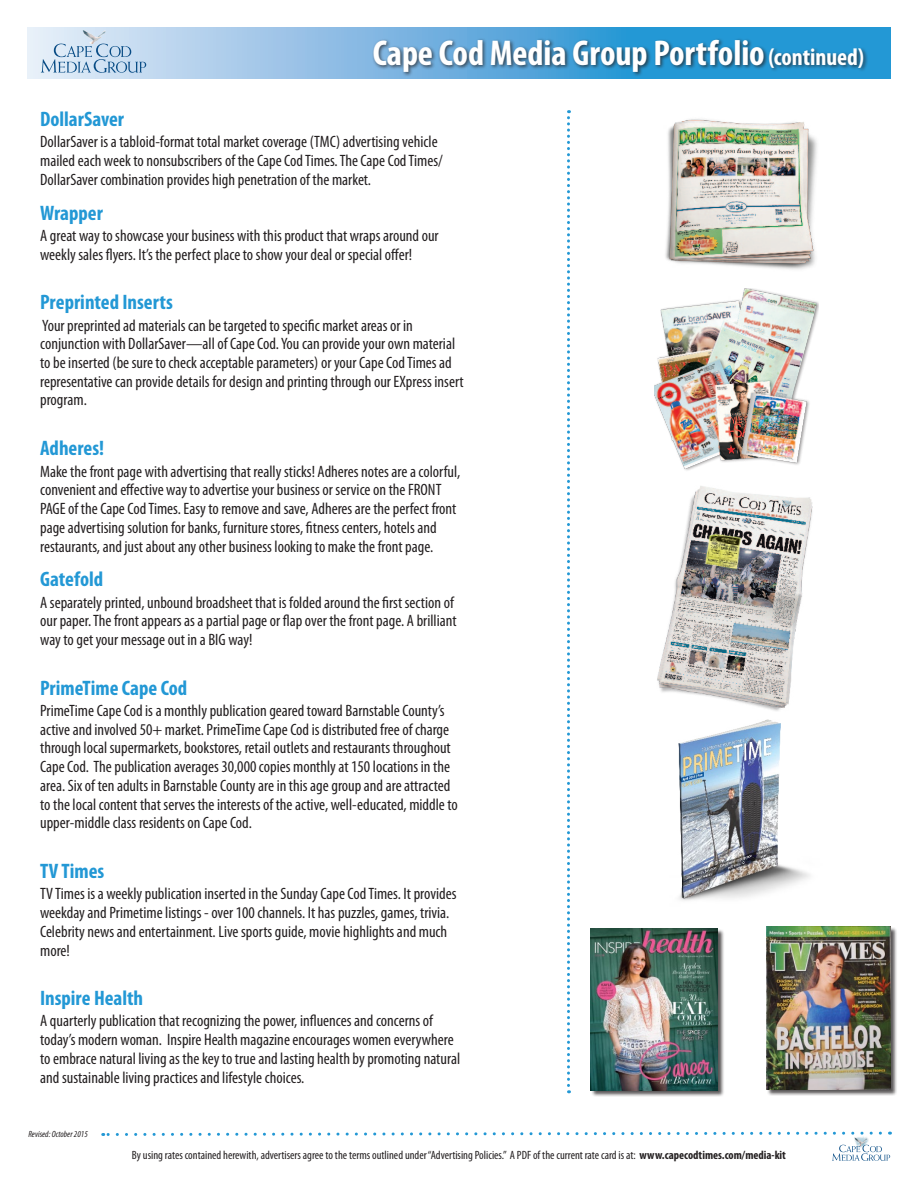
<style>
.page{position:relative;width:918px;height:1188px;background:#fff}
.page>*{position:absolute;margin:0;border:0;box-sizing:border-box;transform-origin:0 0}
.t1{font:700 condensed 36px "Myriad Pro";color:#fff}
.t2{font:700 condensed 21px "Myriad Pro";color:#2398d5}
.t3{font:condensed 16.5px/18.8px "Myriad Pro";color:#231f20}
.t4{font:condensed 12px "Myriad Pro";color:#231f20}
.t5{font:italic condensed 9px "Myriad Pro";color:#231f20}
.s1{font-size:24px}
.s2{font-weight:700}
</style>
<div class="page">
<svg style="left:27px;top:27px;width:864px;height:51px;background:#89bfe5"></svg>
<svg style="left:41px;top:44px;width:105px;height:29px;background:#b1cae1"></svg>
<img style="left:83px;top:30px;width:23px;height:14px">
<div style="left:372px;top:37px;width:497px;height:40px;background:#231f20;opacity:.75"></div>
<img style="left:665px;top:119px;width:152px;height:151px">
<img style="left:654px;top:288px;width:165px;height:183px">
<img style="left:678px;top:719px;width:132px;height:182px">
<svg style="left:567px;top:110px;width:3px;height:983px"></svg>
<img style="left:657px;top:486px;width:156px;height:225px">
<img style="left:703px;top:532px;width:41px;height:41px">
<div style="left:591px;top:929px;width:133px;height:168px;background:#231f20;opacity:.75"></div>
<img style="left:591px;top:929px;width:127px;height:161px">
<div style="left:766px;top:926px;width:132px;height:170px;background:#231f20;opacity:.75"></div>
<img style="left:766px;top:927px;width:125px;height:163px">
<svg style="left:103px;top:1131px;width:779px;height:6px"></svg>
<img style="left:854px;top:1137px;width:15px;height:8px">
<svg style="left:832px;top:1145px;width:58px;height:16px"></svg>
<h1 class="t1" style="left:373px;top:33px;width:493px">Cape Cod Media Group Portfolio <span class="s1">(continued)</span></h1>
<p class="t2" style="left:40px;top:107px;width:85px">DollarSaver</p>
<p class="t3" style="left:40px;top:133px;width:404px">DollarSaver is a tabloid-format total market coverage (TMC) advertising vehicle mailed each week to nonsubscribers of the Cape Cod Times. The Cape Cod Times/<br>DollarSaver combination provides high penetration of the market.</p>
<p class="t2" style="left:40px;top:201px;width:64px">Wrapper</p>
<p class="t3" style="left:40px;top:226px;width:400px">A great way to showcase your business with this product that wraps around our weekly sales flyers. It’s the perfect place to show your deal or special offer!</p>
<p class="t2" style="left:40px;top:290px;width:134px">Preprinted Inserts</p>
<p class="t3" style="left:40px;top:316px;width:425px">Your preprinted ad materials can be targeted to specific market areas or in conjunction with DollarSaver—all of Cape Cod. You can provide your own material to be inserted (be sure to check acceptable parameters) or your Cape Cod Times ad representative can provide details for design and printing through our EXpress insert program.</p>
<p class="t2" style="left:40px;top:437px;width:65px">Adheres!</p>
<p class="t3" style="left:40px;top:462px;width:422px">Make the front page with advertising that really sticks! Adheres notes are a colorful, convenient and effective way to advertise your business or service on the FRONT PAGE of the Cape Cod Times. Easy to remove and save, Adheres are the perfect front page advertising solution for banks, furniture stores, fitness centers, hotels and restaurants, and just about any other business looking to make the front page.</p>
<p class="t2" style="left:40px;top:568px;width:65px">Gatefold</p>
<p class="t3" style="left:40px;top:593px;width:418px">A separately printed, unbound broadsheet that is folded around the first section of our paper. The front appears as a partial page or flap over the front page. A brilliant way to get your message out in a BIG way!</p>
<p class="t2" style="left:40px;top:676px;width:149px">PrimeTime Cape Cod</p>
<p class="t3" style="left:40px;top:702px;width:419px">PrimeTime Cape Cod is a monthly publication geared toward Barnstable County’s active and involved 50+ market. PrimeTime Cape Cod is distributed free of charge through local supermarkets, bookstores, retail outlets and restaurants throughout Cape Cod. The publication averages 30,000 copies monthly at 150 locations in the area. Six of ten adults in Barnstable County are in this age group and are attracted to the local content that serves the interests of the active, well-educated, middle to upper-middle class residents on Cape Cod.</p>
<p class="t2" style="left:40px;top:859px;width:66px">TV Times</p>
<p class="t3" style="left:40px;top:885px;width:418px">TV Times is a weekly publication inserted in the Sunday Cape Cod Times. It provides weekday and Primetime listings - over 100 channels. It has puzzles, games, trivia.<br>Celebrity news and entertainment. Live sports guide, movie highlights and much more!</p>
<p class="t2" style="left:40px;top:986px;width:105px">Inspire Health</p>
<p class="t3" style="left:40px;top:1012px;width:422px">A quarterly publication that recognizing the power, influences and concerns of today’s modern woman. Inspire Health magazine encourages women everywhere to embrace natural living as the key to true and lasting health by promoting natural and sustainable living practices and lifestyle choices.</p>
<p class="t5" style="left:28px;top:1129px;width:61px">Revised: October 2015</p>
<p class="t4" style="left:132px;top:1148px;width:656px">By using rates contained herewith, advertisers agree to the terms outlined under “Advertising Policies.” A PDF of the current rate card is at: <span class="s2">www.capecodtimes.com/media-kit</span></p>
</div>
